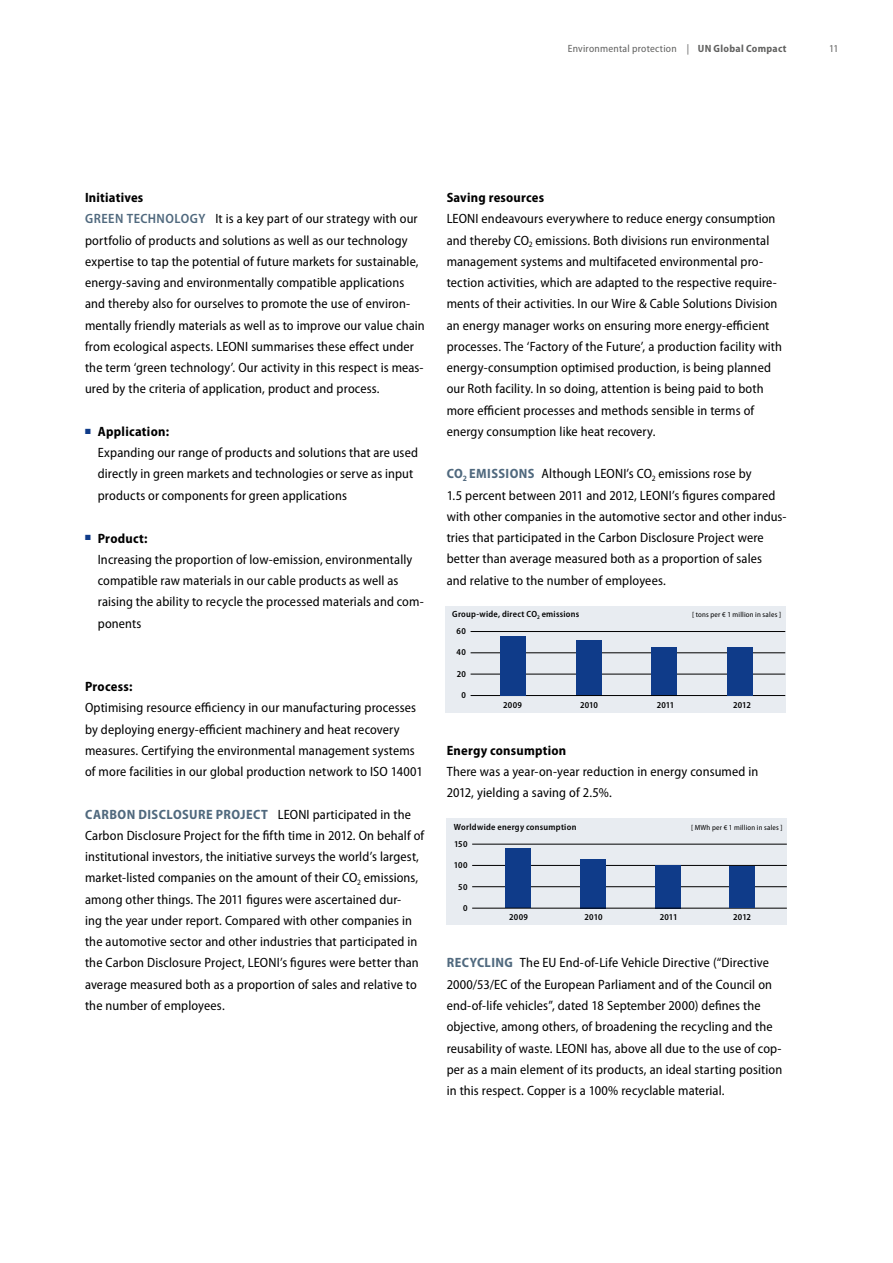
<style>
.page{position:relative;width:893px;height:1263px;background:#fff}
.page>*{position:absolute;margin:0;border:0;box-sizing:border-box;transform-origin:0 0}
.t1{font:semi-condensed 13.5px/21.3px "Myriad Pro";letter-spacing:.01em;color:#000}
.t2{font:700 semi-condensed 13.5px "Myriad Pro";letter-spacing:.015em;color:#000}
.t3{font:semi-condensed 10.5px "Myriad Pro";letter-spacing:.02em;color:#626261}
.t4{font:600 semi-condensed 9px "Myriad Pro";letter-spacing:.03em;color:#000}
.t5{font:semi-condensed 7.5px "Myriad Pro";letter-spacing:.025em;color:#000}
.s1{font-weight:700}
.s2{font-weight:600;color:#50697e}
.s3{font-weight:700;color:#50697e}
</style>
<div class="page">
<div style="left:447px;top:819px;width:340px;height:106px;background:#e8ecf1"></div>
<hr style="left:472px;top:886px;width:315px;height:1px;background:#000">
<hr style="left:472px;top:844px;width:315px;height:1px;background:#000">
<hr style="left:472px;top:865px;width:315px;height:1px;background:#000">
<div style="left:505px;top:848px;width:26px;height:60px;background:#0f3b89"></div>
<div style="left:580px;top:859px;width:26px;height:49px;background:#0f3b89"></div>
<div style="left:655px;top:865px;width:25px;height:43px;background:#0f3b89"></div>
<hr style="left:472px;top:908px;width:315px;height:1px;background:#000">
<div style="left:729px;top:866px;width:26px;height:42px;background:#0f3b89"></div>
<div style="left:445px;top:606px;width:340px;height:106px;background:#e8ecf1"></div>
<hr style="left:471px;top:674px;width:314px;height:1px;background:#000">
<hr style="left:471px;top:652px;width:314px;height:1px;background:#000">
<hr style="left:471px;top:631px;width:314px;height:1px;background:#000">
<div style="left:576px;top:640px;width:25px;height:55px;background:#0f3b89"></div>
<div style="left:652px;top:647px;width:25px;height:48px;background:#0f3b89"></div>
<hr style="left:471px;top:695px;width:314px;height:1px;background:#000">
<div style="left:500px;top:636px;width:25px;height:59px;background:#0f3b89"></div>
<div style="left:728px;top:646px;width:25px;height:49px;background:#0f3b89"></div>
<p class="t3" style="left:568px;top:42px;width:220px">Environmental protection | <span class="s1">UN Global Compact</span></p>
<p class="t3" style="left:829px;top:42px;width:11px">11</p>
<p class="t1" style="left:85px;top:187px;width:341px"><span class="s1">Initiatives<br></span><span class="s2">GREEN TECHNOLOGY</span> It is a key part of our strategy with our portfolio of products and solutions as well as our technology expertise to tap the potential of future markets for sustainable, energy-saving and environmentally compatible applications and thereby also for ourselves to promote the use of environ&shy;mentally friendly materials as well as to improve our value chain from ecological aspects. LEONI summarises these effect under the term ‘green technology’. Our activity in this respect is meas&shy;ured by the criteria of application, product and process.</p>
<p class="t1" style="left:98px;top:420px;width:322px;text-indent:-13px"><sup>■</sup> <span class="s1">Application:<br></span>Expanding our range of products and solutions that are used directly in green markets and technologies or serve as input products or components for green applications</p>
<p class="t1" style="left:98px;top:527px;width:328px;text-indent:-13px"><sup>■</sup> <span class="s1">Product:<br></span>Increasing the proportion of low-emission, environmentally compatible raw materials in our cable products as well as raising the ability to recycle the processed materials and com&shy;ponents</p>
<p class="t2" style="left:85px;top:678px;width:49px">Process:</p>
<p class="t1" style="left:85px;top:697px;width:339px">Optimising resource efficiency in our manufacturing processes by deploying energy-efficient machinery and heat recovery measures. Certifying the environmental management systems of more facilities in our global production network to ISO 14001</p>
<p class="t1" style="left:85px;top:803px;width:341px"><span class="s3">CARBON DISCLOSURE PROJECT</span> LEONI participated in the Carbon Disclosure Project for the fifth time in 2012. On behalf of institutional investors, the initiative surveys the world’s largest, market-listed companies on the amount of their CO<sub>2</sub> emissions, among other things. The 2011 figures were ascertained dur-<br>ing the year under report. Compared with other companies in the automotive sector and other industries that participated in the Carbon Disclosure Project, LEONI’s figures were better than average measured both as a proportion of sales and relative to the number of employees.</p>
<p class="t2" style="left:447px;top:189px;width:99px">Saving resources</p>
<p class="t1" style="left:447px;top:208px;width:337px">LEONI endeavours everywhere to reduce energy consumption and thereby CO<sub>2</sub> emissions. Both divisions run environmental management systems and multifaceted environmental pro&shy;tection activities, which are adapted to the respective require&shy;ments of their activities. In our Wire &amp; Cable Solutions Division an energy manager works on ensuring more energy-efficient processes. The ‘Factory of the Future’, a production facility with energy-consumption optimised production, is being planned our Roth facility. In so doing, attention is being paid to both more efficient processes and methods sensible in terms of energy consumption like heat recovery.</p>
<p class="t1" style="left:447px;top:463px;width:341px"><span class="s3">CO</span><sub>2</sub> <span class="s3">EMISSIONS</span> Although LEONI’s CO<sub>2</sub> emissions rose by<br>1.5 percent between 2011 and 2012, LEONI’s figures compared with other companies in the automotive sector and other indus&shy;tries that participated in the Carbon Disclosure Project were better than average measured both as a proportion of sales<br>and relative to the number of employees.</p>
<p class="t4" style="left:452px;top:608px;width:129px">Group-wide, direct CO<sub>2</sub> emissions</p>
<p class="t5" style="left:692px;top:610px;width:91px">[ tons per € 1 million in sales ]</p>
<p class="t4" style="left:457px;top:625px;width:11px">60</p>
<p class="t4" style="left:457px;top:647px;width:11px">40</p>
<p class="t4" style="left:457px;top:668px;width:11px">20</p>
<p class="t4" style="left:461px;top:689px;width:6px">0</p>
<p class="t4" style="left:503px;top:699px;width:20px">2009</p>
<p class="t4" style="left:580px;top:699px;width:20px">2010</p>
<p class="t4" style="left:657px;top:699px;width:19px">2011</p>
<p class="t4" style="left:733px;top:699px;width:19px">2012</p>
<p class="t2" style="left:447px;top:742px;width:121px">Energy consumption</p>
<p class="t1" style="left:447px;top:761px;width:313px">There was a year-on-year reduction in energy consumed in<br>2012, yielding a saving of 2.5%.</p>
<p class="t4" style="left:454px;top:821px;width:124px">Worldwide energy consumption</p>
<p class="t5" style="left:691px;top:823px;width:93px">[ MWh per € 1 million in sales ]</p>
<p class="t4" style="left:454px;top:838px;width:15px">150</p>
<p class="t4" style="left:454px;top:860px;width:15px">100</p>
<p class="t4" style="left:458px;top:881px;width:11px">50</p>
<p class="t4" style="left:463px;top:903px;width:6px">0</p>
<p class="t4" style="left:509px;top:912px;width:20px">2009</p>
<p class="t4" style="left:585px;top:912px;width:20px">2010</p>
<p class="t4" style="left:660px;top:912px;width:19px">2011</p>
<p class="t4" style="left:733px;top:912px;width:19px">2012</p>
<p class="t1" style="left:447px;top:952px;width:337px"><span class="s3">RECYCLING</span> The EU End-of-Life Vehicle Directive (“Directive 2000/53/EC of the European Parliament and of the Council on end-of-life vehicles”, dated 18 September 2000) defines the objective, among others, of broadening the recycling and the reusability of waste. LEONI has, above all due to the use of cop&shy;per as a main element of its products, an ideal starting position in this respect. Copper is a 100% recyclable material.</p>
</div>
